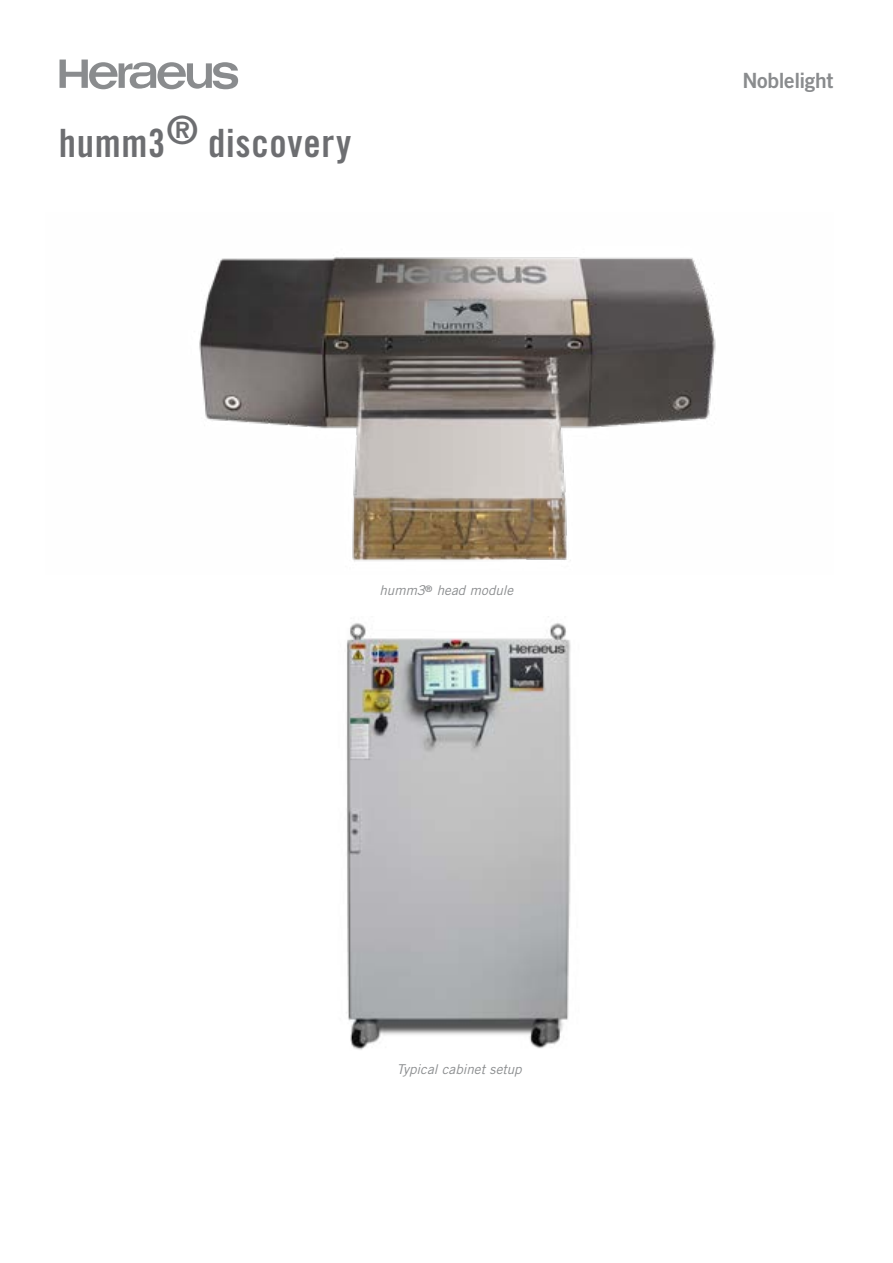
<style>
.page{position:relative;width:893px;height:1263px;background:#fff}
.page>*{position:absolute;margin:0;border:0;box-sizing:border-box;transform-origin:0 0}
.t1{font:39px "Trade Gothic LT Std Bd Cn 20";letter-spacing:.02em;color:#6d6e71}
.t2{font:21px "Trade Gothic LT Pro Bd 2";letter-spacing:-.015em;color:#8a8c8e}
.t3{font:italic 13.5px "Trade Gothic LT Std";color:#8a8c8e}
</style>
<div class="page">
<svg style="left:60px;top:60px;width:178px;height:29px"></svg>
<img style="left:346px;top:623px;width:225px;height:427px">
<img style="left:199px;top:257px;width:517px;height:305px">
<h1 class="t1" style="left:59px;top:119px;width:294px">humm3® discovery</h1>
<p class="t3" style="left:380px;top:582px;width:135px">humm3<sup>®</sup> head module</p>
<p class="t3" style="left:397px;top:1061px;width:126px">Typical cabinet setup</p>
<h2 class="t2" style="left:742px;top:67px;width:93px">Noblelight</h2>
</div>
